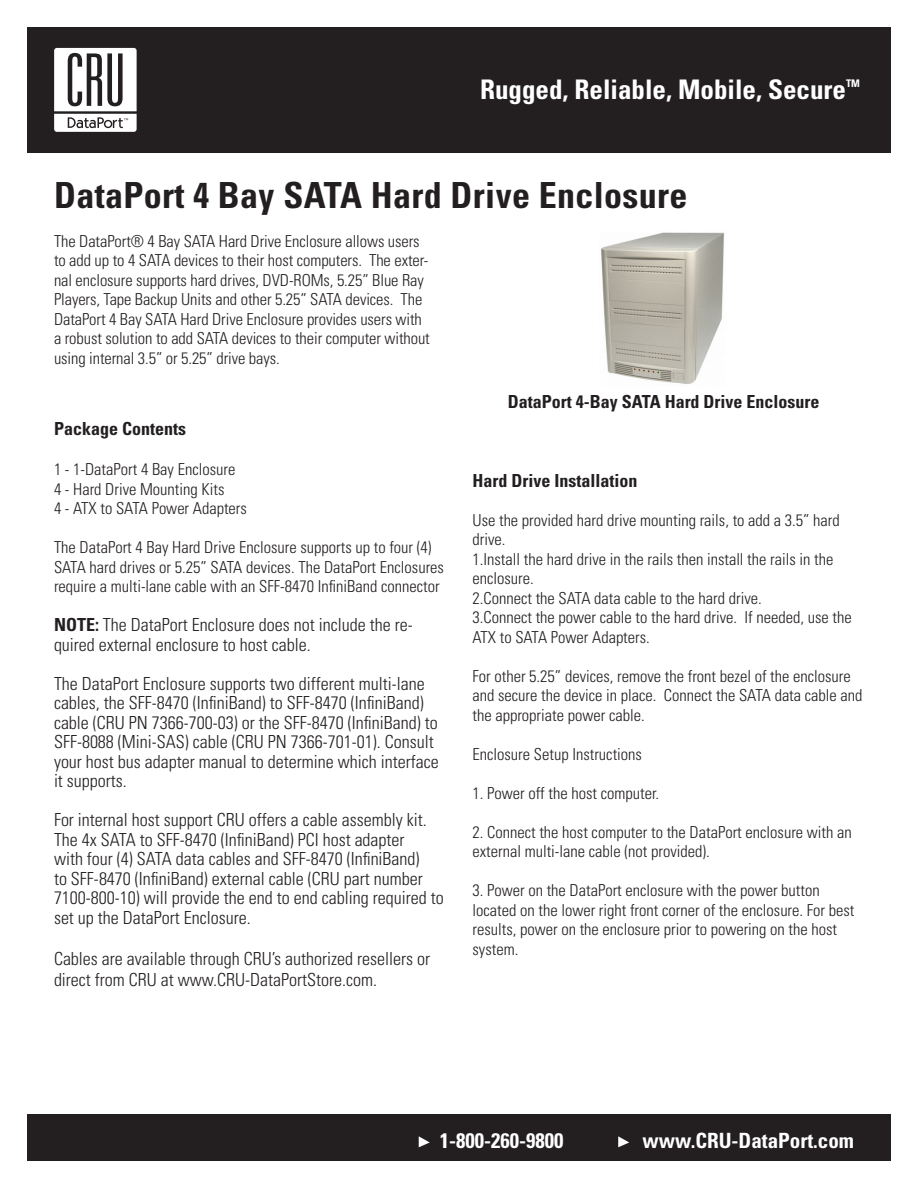
<style>
.page{position:relative;width:918px;height:1188px;background:#fff}
.page>*{position:absolute;margin:0;border:0;box-sizing:border-box;transform-origin:0 0}
.t1{font:700 condensed 36px "Univers";letter-spacing:.01em;color:#231f20}
.t2{font:700 condensed 27px "Univers";color:#fff}
.t3{font:700 condensed 21px "Univers";color:#fff}
.t4{font:300 condensed 18px/19.5px "Univers";color:#231f20}
.t5{font:700 condensed 18px "Univers";color:#231f20}
.t6{font:300 condensed 16.5px/19.5px "Univers";color:#231f20}
.t7{font:700 condensed 10.5px "Univers";color:#fff}
.s1{font-weight:700}
</style>
<div class="page">
<div style="left:27px;top:27px;width:864px;height:126px;background:#231f20"></div>
<div style="left:27px;top:1115px;width:864px;height:46px;background:#231f20"></div>
<svg style="left:419px;top:1136px;width:11px;height:11px"></svg>
<svg style="left:618px;top:1136px;width:11px;height:11px"></svg>
<svg style="left:54px;top:48px;width:83px;height:84px"></svg>
<img style="left:601px;top:232px;width:123px;height:152px">
<h2 class="t2" style="left:480px;top:73px;width:368px">Rugged, Reliable, Mobile, Secure</h2>
<p class="t7" style="left:846px;top:77px;width:15px">TM</p>
<h1 class="t1" style="left:54px;top:173px;width:635px">DataPort 4 Bay SATA Hard Drive Enclosure</h1>
<p class="t6" style="left:54px;top:231px;width:377px">The DataPort® 4 Bay SATA Hard Drive Enclosure allows users to add up to 4 SATA devices to their host computers. The exter&shy;nal enclosure supports hard drives, DVD-ROMs, 5.25” Blue Ray Players, Tape Backup Units and other 5.25” SATA devices. The DataPort 4 Bay SATA Hard Drive Enclosure provides users with a robust solution to add SATA devices to their computer without using internal 3.5” or 5.25” drive bays.</p>
<p class="t5" style="left:54px;top:417px;width:134px">Package Contents</p>
<p class="t6" style="left:54px;top:460px;width:194px">1 - 1-DataPort 4 Bay Enclosure<br>4 - Hard Drive Mounting Kits<br>4 - ATX to SATA Power Adapters</p>
<p class="t6" style="left:54px;top:538px;width:392px">The DataPort 4 Bay Hard Drive Enclosure supports up to four (4)<br>SATA hard drives or 5.25” SATA devices. The DataPort Enclosures require a multi-lane cable with an SFF-8470 InfiniBand connector</p>
<p class="t4" style="left:54px;top:615px;width:360px"><span class="s1">NOTE:</span> The DataPort Enclosure does not include the re&shy;quired external enclosure to host cable.</p>
<p class="t4" style="left:54px;top:673px;width:386px">The DataPort Enclosure supports two different multi-lane cables, the SFF-8470 (InfiniBand) to SFF-8470 (InfiniBand) cable (CRU PN 7366-700-03) or the SFF-8470 (InfiniBand) to SFF-8088 (Mini-SAS) cable (CRU PN 7366-701-01). Consult your host bus adapter manual to determine which interface it supports.</p>
<p class="t4" style="left:54px;top:810px;width:391px">For internal host support CRU offers a cable assembly kit.<br>The 4x SATA to SFF-8470 (InfiniBand) PCI host adapter<br>with four (4) SATA data cables and SFF-8470 (InfiniBand)<br>to SFF-8470 (InfiniBand) external cable (CRU part number 7100-800-10) will provide the end to end cabling required to set up the DataPort Enclosure.</p>
<p class="t4" style="left:54px;top:947px;width:378px;line-height:21.6px">Cables are available through CRU’s authorized resellers or direct from CRU at www.CRU-DataPortStore.com.</p>
<p class="t5" style="left:508px;top:391px;width:313px">DataPort 4-Bay SATA Hard Drive Enclosure</p>
<p class="t5" style="left:472px;top:469px;width:166px">Hard Drive Installation</p>
<p class="t6" style="left:472px;top:510px;width:381px">Use the provided hard drive mounting rails, to add a 3.5” hard drive.<br>1.Install the hard drive in the rails then install the rails in the enclosure.<br>2.Connect the SATA data cable to the hard drive.<br>3.Connect the power cable to the hard drive. If needed, use the ATX to SATA Power Adapters.</p>
<p class="t6" style="left:472px;top:666px;width:392px">For other 5.25” devices, remove the front bezel of the enclosure and secure the device in place. Connect the SATA data cable and the appropriate power cable.</p>
<p class="t6" style="left:472px;top:744px;width:171px">Enclosure Setup Instructions</p>
<p class="t6" style="left:472px;top:783px;width:188px">1. Power off the host computer.</p>
<p class="t6" style="left:472px;top:822px;width:381px">2. Connect the host computer to the DataPort enclosure with an external multi-lane cable (not provided).</p>
<p class="t6" style="left:472px;top:881px;width:384px">3. Power on the DataPort enclosure with the power button located on the lower right front corner of the enclosure. For best results, power on the enclosure prior to powering on the host system.</p>
<p class="t3" style="left:440px;top:1127px;width:125px">1-800-260-9800</p>
<p class="t3" style="left:642px;top:1127px;width:213px">www.CRU-DataPort.com</p>
</div>
